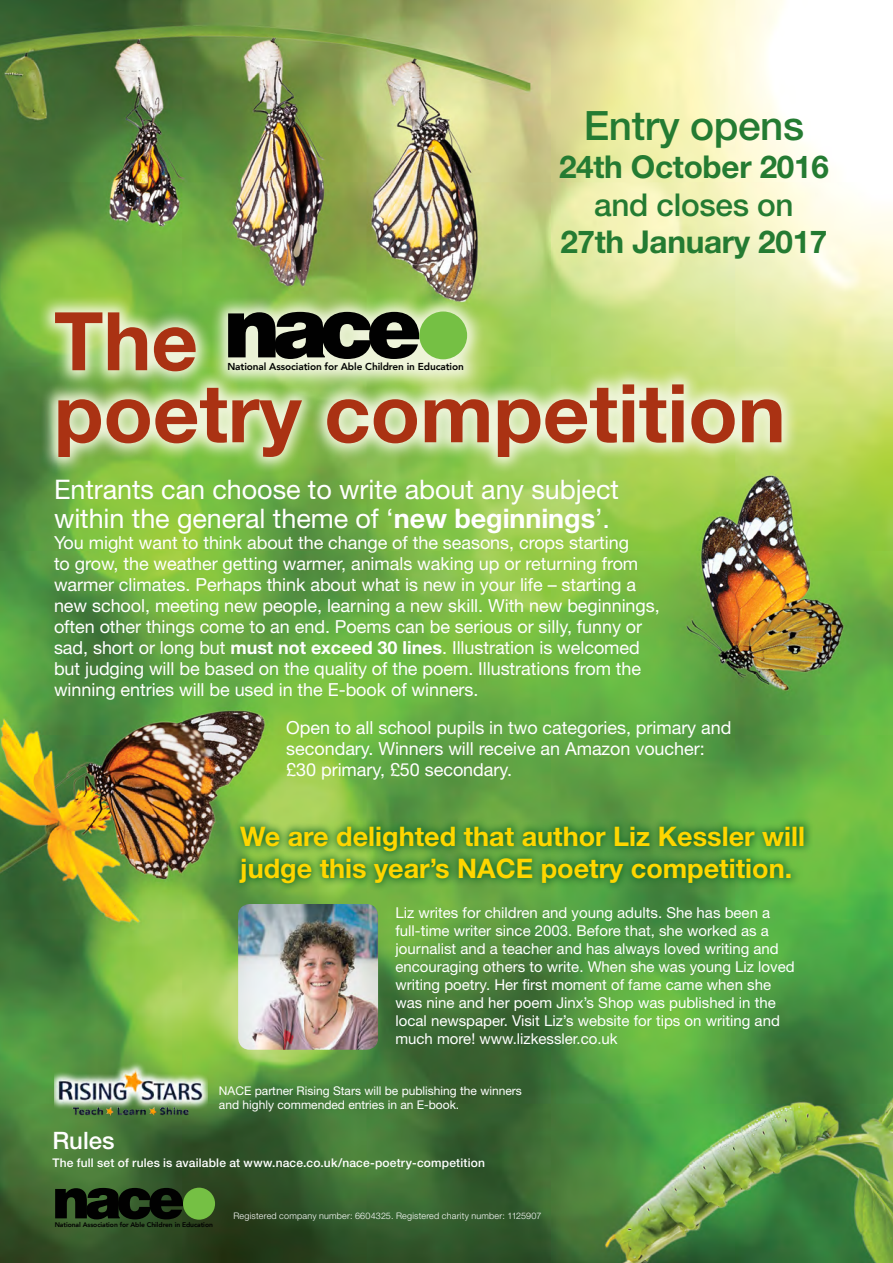
<style>
.page{position:relative;width:893px;height:1263px;background:#fff}
.page>*{position:absolute;margin:0;border:0;box-sizing:border-box;transform-origin:0 0}
.t1{font:700 81px/72px "Helvetica Neue";color:#aa3213}
.t2{font:500 40.5px "Helvetica Neue";letter-spacing:-.01em;color:#247b32}
.t3{font:700 31.5px "Helvetica Neue";letter-spacing:-.01em;color:#247b32}
.t4{font:500 31.5px "Helvetica Neue";letter-spacing:-.01em;color:#247b32}
.t5{font:27px/28.5px "Helvetica Neue";letter-spacing:-.005em;color:#fff}
.t6{font:700 27px/32.4px "Helvetica Neue";color:#ffd600}
.t7{font:500 24px "Helvetica Neue";color:#fff}
.t8{font:18px/21px "Helvetica Neue";letter-spacing:-.005em;color:#fff}
.t9{font:15px/18px "Helvetica Neue";color:#fff}
.t10{font:12px/14.4px "Helvetica Neue";color:#fff}
.t11{font:500 12px "Helvetica Neue";letter-spacing:.015em;color:#fff}
.t12{font:800 10.05px "Avenir";letter-spacing:-.01em;color:#000}
.t13{font:300 9px "Helvetica Neue";letter-spacing:.025em;color:#fff}
.t14{font:800 6.75px "Avenir";letter-spacing:-.01em;color:#000}
.s1{font-weight:700}
</style>
<div class="page">
<img style="left:0;top:0;width:893px;height:1263px">
<div style="left:230px;top:817px;width:583px;height:76px;background:#1b6d2a;opacity:.96"></div>
<div style="left:37px;top:295px;width:762px;height:179px;background:#f1f6de;opacity:.98"></div>
<img style="left:54px;top:1042px;width:154px;height:86px">
<svg style="left:55px;top:1188px;width:160px;height:32px;background:#223817"></svg>
<img style="left:238px;top:904px;width:140px;height:146px">
<div style="left:210px;top:294px;width:275px;height:94px;background:#f1f6de;opacity:.98"></div>
<svg style="left:228px;top:311px;width:239px;height:48px;background:#536244"></svg>
<h2 class="t2" style="left:584px;top:101px;width:222px">Entry opens</h2>
<h3 class="t3" style="left:559px;top:147px;width:271px">24th October 2016</h3>
<h3 class="t4" style="left:594px;top:186px;width:201px">and closes on</h3>
<h3 class="t3" style="left:560px;top:223px;width:268px">27th January 2017</h3>
<h1 class="t1" style="left:54px;top:304px;width:733px">The<br>poetry competition</h1>
<p class="t12" style="left:227px;top:359px;width:238px">National Association for Able Children in Education</p>
<h3 class="t5" style="left:54px;top:475px;width:566px">Entrants can choose to write about any subject within the general theme of ‘<span class="s1">new beginnings</span>’.</h3>
<p class="t8" style="left:54px;top:532px;width:607px">You might want to think about the change of the seasons, crops starting<br>to grow, the weather getting warmer, animals waking up or returning from warmer climates. Perhaps think about what is new in your life – starting a new school, meeting new people, learning a new skill. With new beginnings, often other things come to an end. Poems can be serious or silly, funny or sad, short or long but <span class="s1">must not exceed 30 lines</span>. Illustration is welcomed but judging will be based on the quality of the poem. Illustrations from the winning entries will be used in the E-book of winners.</p>
<p class="t8" style="left:286px;top:716px;width:447px">Open to all school pupils in two categories, primary and secondary. Winners will receive an Amazon voucher: £30 primary, £50 secondary.</p>
<h3 class="t6" style="left:240px;top:819px;width:566px">We are delighted that author Liz Kessler will judge this year’s NACE poetry competition.</h3>
<p class="t9" style="left:395px;top:903px;width:401px">Liz writes for children and young adults. She has been a full-time writer since 2003. Before that, she worked as a journalist and a teacher and has always loved writing and encouraging others to write. When she was young Liz loved writing poetry. Her first moment of fame came when she was nine and her poem Jinx’s Shop was published in the local newspaper. Visit Liz’s website for tips on writing and much more! www.lizkessler.co.uk</p>
<p class="t10" style="left:219px;top:1083px;width:304px">NACE partner Rising Stars will be publishing the winners and highly commended entries in an E-book.</p>
<h3 class="t7" style="left:52px;top:1126px;width:64px">Rules</h3>
<p class="t11" style="left:52px;top:1155px;width:434px">The full set of rules is available at www.nace.co.uk/nace-poetry-competition</p>
<p class="t14" style="left:55px;top:1219px;width:160px">National Association for Able Children in Education</p>
<p class="t13" style="left:233px;top:1210px;width:309px">Registered company number: 6604325. Registered charity number: 1125907</p>
</div>
